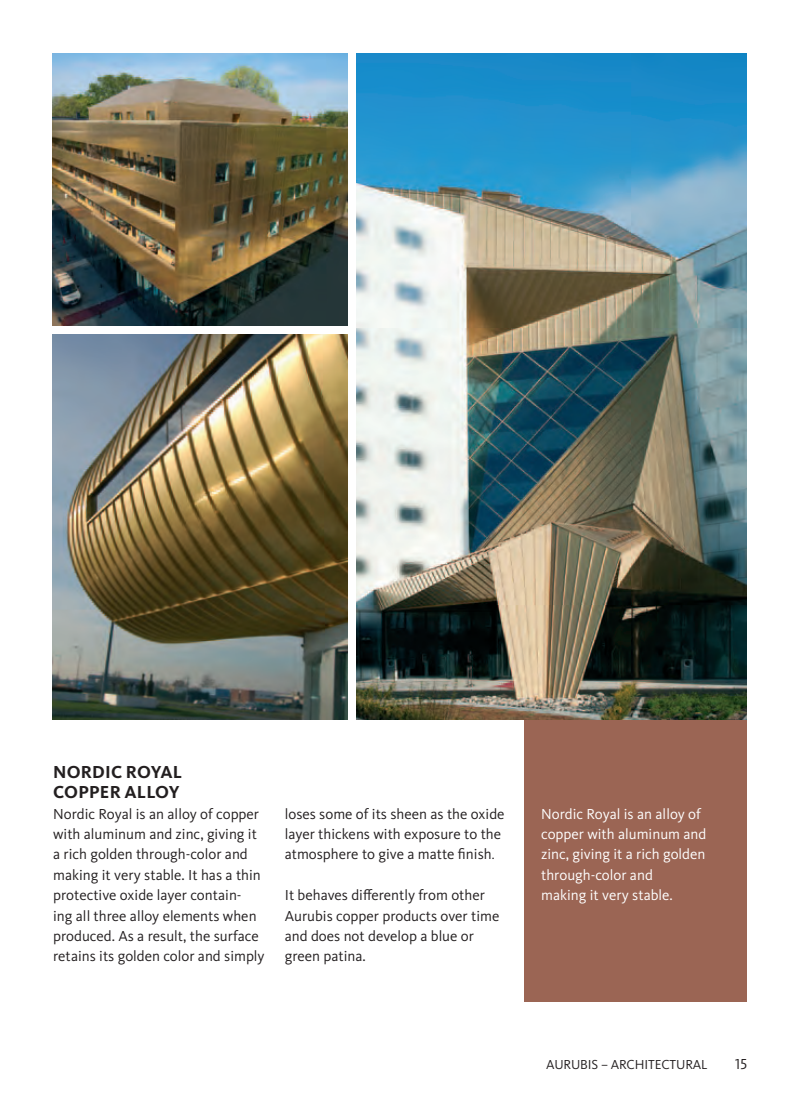
<style>
.page{position:relative;width:804px;height:1106px;background:#fff}
.page>*{position:absolute;margin:0;border:0;box-sizing:border-box;transform-origin:0 0}
.leipis_otsikko{font:700 18px/20.4px "Kievit Pro";letter-spacing:.01em;color:#231f20}
.leipis_otsikko-2{font:15px/20.4px "Kievit Pro";color:#231f20}
.t1{font:15px/20.4px "Kievit Pro";color:#fff}
.body_copy{font:15px/20.4px "Kievit Pro";color:#231f20}
.t2{font:13.5px "Kievit Pro";letter-spacing:-.01em;color:#231f20}
.s1{font-size:12.75px}
</style>
<div class="page">
<div style="left:524px;top:696px;width:223px;height:306px;background:#9b6554"></div>
<img style="left:356px;top:53px;width:391px;height:666px">
<img style="left:52px;top:335px;width:295px;height:384px">
<img style="left:52px;top:53px;width:295px;height:273px">
<p class="leipis_otsikko" style="left:53px;top:761px;width:130px">NORDIC ROYAL<br>COPPER ALLOY</p>
<p class="leipis_otsikko-2" style="left:53px;top:803px;width:213px">Nordic Royal is an alloy of copper with aluminum and zinc, giving it a rich golden through-color and making it very stable. It has a thin protective oxide layer contain&shy;ing all three alloy elements when produced. As a result, the surface retains its golden color and simply</p>
<p class="leipis_otsikko-2" style="left:285px;top:803px;width:221px">loses some of its sheen as the oxide layer thickens with exposure to the atmosphere to give a matte finish<span class="s1">.</span></p>
<p class="body_copy" style="left:285px;top:885px;width:216px">It behaves differently from other<br>Aurubis copper products over time and does not develop a blue or green patina.</p>
<p class="t1" style="left:541px;top:803px;width:167px">Nordic Royal is an alloy of copper with aluminum and zinc, giving it a rich golden through-color and<br>making it very stable.</p>
<p class="t2" style="left:546px;top:1056px;width:163px">AURUBIS – ARCHITECTURAL</p>
<p class="leipis_otsikko-2" style="left:735px;top:1054px;width:13px">15</p>
</div>
